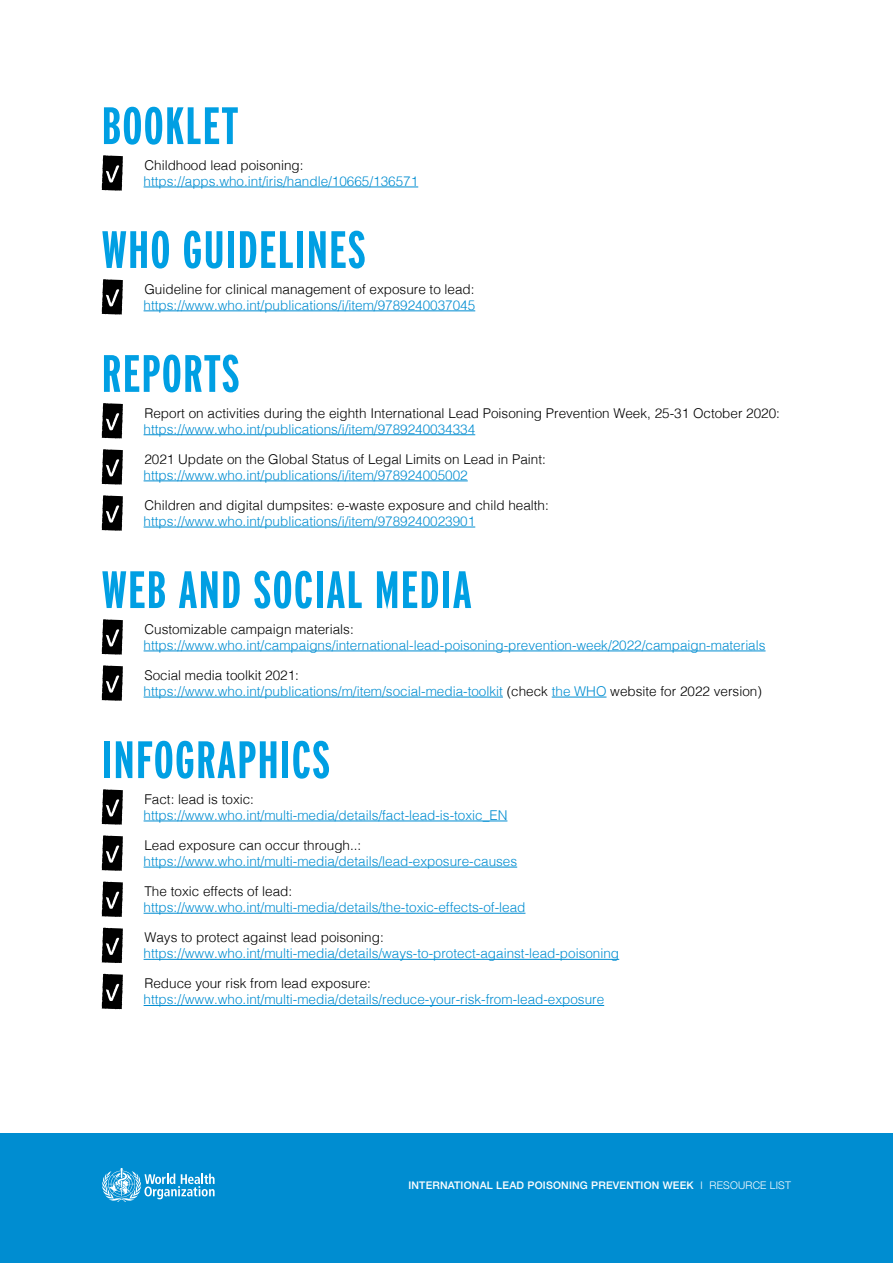
<style>
.page{position:relative;width:893px;height:1263px;background:#fff}
.page>*{position:absolute;margin:0;border:0;box-sizing:border-box;transform-origin:0 0}
.t1{font:700 52.5px "Interstate Compressed";letter-spacing:.02em;color:#009fe3}
.t2{font:300 13.5px/16.2px "Helvetica";color:#008dd1}
.t3{font:300 13.5px "Helvetica";color:#000}
.t4{font:500 10.5px "Helvetica Neue";letter-spacing:.02em;color:#fff}
.s1{color:#000}
.s2{font-family:"Helvetica";font-weight:300}
.s3{font-weight:300}
</style>
<div class="page">
<div style="left:0;top:1133px;width:893px;height:130px;background:#008dd1"></div>
<svg style="left:102px;top:1168px;width:113px;height:34px"></svg>
<hr style="left:144px;top:187px;width:274px;height:1px;background:#008dd1">
<hr style="left:144px;top:310px;width:331px;height:1px;background:#008dd1">
<hr style="left:144px;top:434px;width:331px;height:1px;background:#008dd1">
<hr style="left:144px;top:480px;width:324px;height:1px;background:#008dd1">
<hr style="left:144px;top:527px;width:331px;height:1px;background:#008dd1">
<hr style="left:144px;top:651px;width:622px;height:1px;background:#008dd1">
<hr style="left:144px;top:697px;width:359px;height:1px;background:#008dd1">
<hr style="left:552px;top:697px;width:54px;height:1px;background:#008dd1">
<hr style="left:144px;top:821px;width:363px;height:1px;background:#008dd1">
<hr style="left:144px;top:867px;width:373px;height:1px;background:#008dd1">
<hr style="left:144px;top:913px;width:381px;height:1px;background:#008dd1">
<hr style="left:144px;top:959px;width:475px;height:1px;background:#008dd1">
<hr style="left:144px;top:1005px;width:460px;height:1px;background:#008dd1">
<svg style="left:102px;top:155px;width:21px;height:36px"></svg>
<svg style="left:102px;top:279px;width:21px;height:35px"></svg>
<svg style="left:102px;top:403px;width:21px;height:35px"></svg>
<svg style="left:102px;top:449px;width:21px;height:36px"></svg>
<svg style="left:102px;top:495px;width:21px;height:36px"></svg>
<svg style="left:102px;top:619px;width:21px;height:36px"></svg>
<svg style="left:102px;top:665px;width:21px;height:36px"></svg>
<svg style="left:102px;top:789px;width:21px;height:36px"></svg>
<svg style="left:102px;top:835px;width:21px;height:36px"></svg>
<svg style="left:102px;top:881px;width:21px;height:36px"></svg>
<svg style="left:102px;top:928px;width:21px;height:35px"></svg>
<svg style="left:102px;top:974px;width:21px;height:35px"></svg>
<h1 class="t1" style="left:102px;top:97px;width:138px">BOOKLET</h1>
<p class="t3" style="left:144px;top:153px;width:161px">Childhood lead poisoning:</p>
<p class="t2" style="left:144px;top:172px;width:276px">https://apps.who.int/iris/handle/10665/136571</p>
<h1 class="t1" style="left:102px;top:221px;width:266px">WHO GUIDELINES</h1>
<p class="t3" style="left:144px;top:277px;width:332px">Guideline for clinical management of exposure to lead:</p>
<p class="t2" style="left:144px;top:296px;width:333px">https://www.who.int/publications/i/item/9789240037045</p>
<h1 class="t1" style="left:102px;top:344px;width:140px">REPORTS</h1>
<p class="t3" style="left:144px;top:401px;width:637px">Report on activities during the eighth International Lead Poisoning Prevention Week, 25-31 October 2020:</p>
<p class="t2" style="left:144px;top:420px;width:333px">https://www.who.int/publications/i/item/9789240034334</p>
<p class="t3" style="left:144px;top:447px;width:403px">2021 Update on the Global Status of Legal Limits on Lead in Paint:</p>
<p class="t2" style="left:144px;top:466px;width:326px">https://www.who.int/publications/i/item/978924005002</p>
<p class="t3" style="left:144px;top:493px;width:406px">Children and digital dumpsites: e-waste exposure and child health:</p>
<p class="t2" style="left:144px;top:512px;width:333px">https://www.who.int/publications/i/item/9789240023901</p>
<h1 class="t1" style="left:102px;top:561px;width:372px">WEB AND SOCIAL MEDIA</h1>
<p class="t3" style="left:144px;top:617px;width:211px">Customizable campaign materials:</p>
<p class="t2" style="left:144px;top:636px;width:623px">https://www.who.int/campaigns/international-lead-poisoning-prevention-week/2022/campaign-materials</p>
<p class="t2" style="left:144px;top:666px;width:620px"><span class="s1">Social media toolkit 2021:<br></span>https://www.who.int/publications/m/item/social-media-toolkit <span class="s1">(check</span> the WHO <span class="s1">website for 2022 version)</span></p>
<h1 class="t1" style="left:102px;top:731px;width:230px">INFOGRAPHICS</h1>
<p class="t3" style="left:144px;top:787px;width:111px">Fact: lead is toxic:</p>
<p class="t2" style="left:144px;top:806px;width:365px">https://www.who.int/multi-media/details/fact-lead-is-toxic_EN</p>
<p class="t3" style="left:144px;top:833px;width:218px">Lead exposure can occur through..:</p>
<p class="t2" style="left:144px;top:852px;width:375px">https://www.who.int/multi-media/details/lead-exposure-causes</p>
<p class="t3" style="left:144px;top:880px;width:149px">The toxic effects of lead:</p>
<p class="t2" style="left:144px;top:898px;width:383px">https://www.who.int/multi-media/details/the-toxic-effects-of-lead</p>
<p class="t3" style="left:144px;top:926px;width:241px">Ways to protect against lead poisoning:</p>
<p class="t2" style="left:144px;top:944px;width:477px">https://www.who.int/multi-media/details/ways-to-protect-against-lead-poisoning</p>
<p class="t3" style="left:144px;top:972px;width:228px">Reduce your risk from lead exposure:</p>
<p class="t2" style="left:144px;top:991px;width:462px">https://www.who.int/multi-media/details/reduce-your-risk-from-lead-exposure</p>
<p class="t4" style="left:408px;top:1176px;width:384px">INTERNATIONAL LEAD POISONING PREVENTION WEEK <span class="s2">I</span> <span class="s3">RESOURCE LIST</span></p>
</div>
